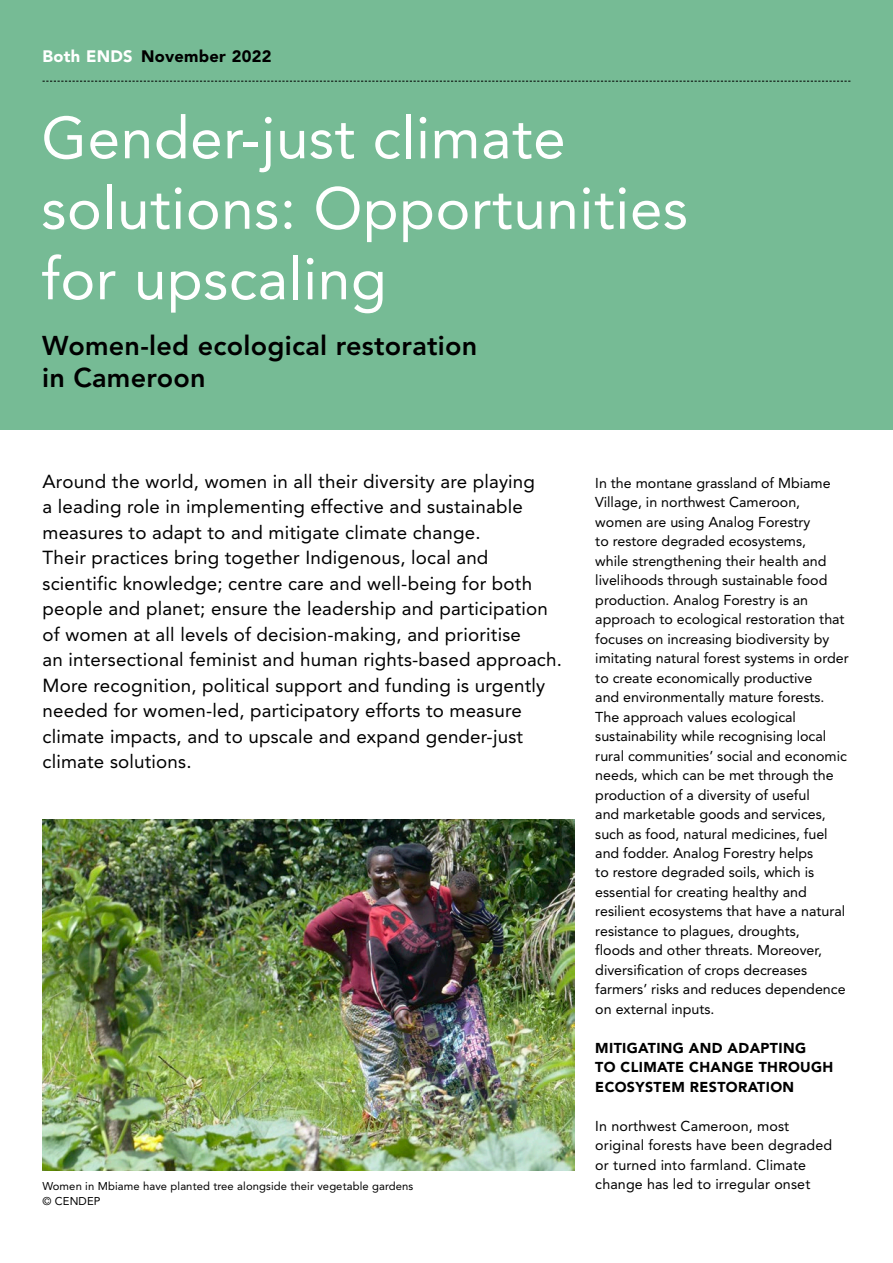
<style>
.page{position:relative;width:893px;height:1263px;background:#fff}
.page>*{position:absolute;margin:0;border:0;box-sizing:border-box;transform-origin:0 0}
.t1{font:58.5px/70.5px "Avenir";letter-spacing:.01em;color:#fff}
.t2{font:800 27px/31.5px "Avenir";letter-spacing:.01em;color:#000}
.t3{font:18.75px/25.5px "Avenir";letter-spacing:.01em;color:#000}
.t4{font:900 16.5px "Avenir";letter-spacing:.015em;color:#000}
.t5{font:14.25px/19.5px "Avenir";color:#000}
.t6{font:900 14.25px/19.5px "Avenir";letter-spacing:.025em;color:#000}
.t7{font:11.25px "Avenir";letter-spacing:.01em;color:#000}
.s1{color:#fff}
</style>
<div class="page">
<img style="left:43px;top:819px;width:531px;height:351px">
<div style="left:0;top:0;width:893px;height:429px;background:#76bb95"></div>
<svg style="left:43px;top:81px;width:807px;height:1px"></svg>
<p class="t4" style="left:43px;top:47px;width:230px"><span class="s1">Both ENDS</span> November 2022</p>
<h1 class="t1" style="left:41px;top:103px;width:648px">Gender-just climate solutions: Opportunities for upscaling</h1>
<h2 class="t2" style="left:42px;top:330px;width:437px">Women-led ecological restoration in Cameroon</h2>
<p class="t3" style="left:43px;top:468px;width:521px">Around the world, women in all their diversity are playing<br>a leading role in implementing effective and sustainable measures to adapt to and mitigate climate change.<br>Their practices bring together Indigenous, local and scientific knowledge; centre care and well-being for both people and planet; ensure the leadership and participation of women at all levels of decision-making, and prioritise<br>an intersectional feminist and human rights-based approach.<br>More recognition, political support and funding is urgently needed for women-led, participatory efforts to measure climate impacts, and to upscale and expand gender-just climate solutions.</p>
<p class="t5" style="left:595px;top:473px;width:255px">In the montane grassland of Mbiame Village, in northwest Cameroon, women are using Analog Forestry<br>to restore degraded ecosystems,<br>while strengthening their health and livelihoods through sustainable food production. Analog Forestry is an approach to ecological restoration that focuses on increasing biodiversity by imitating natural forest systems in order to create economically productive<br>and environmentally mature forests.<br>The approach values ecological sustainability while recognising local rural communities’ social and economic needs, which can be met through the production of a diversity of useful<br>and marketable goods and services, such as food, natural medicines, fuel and fodder. Analog Forestry helps<br>to restore degraded soils, which is essential for creating healthy and resilient ecosystems that have a natural resistance to plagues, droughts,<br>floods and other threats. Moreover, diversification of crops decreases farmers’ risks and reduces dependence on external inputs.</p>
<p class="t6" style="left:595px;top:1038px;width:240px">MITIGATING AND ADAPTING<br>TO CLIMATE CHANGE THROUGH<br>ECOSYSTEM RESTORATION</p>
<p class="t5" style="left:595px;top:1116px;width:238px">In northwest Cameroon, most original forests have been degraded or turned into farmland. Climate</p>
<p class="t7" style="left:43px;top:1179px;width:372px">Women in Mbiame have planted tree alongside their vegetable gardens</p>
<p class="t5" style="left:595px;top:1175px;width:217px">change has led to irregular onset</p>
<p class="t7" style="left:43px;top:1194px;width:59px">© CENDEP</p>
</div>
